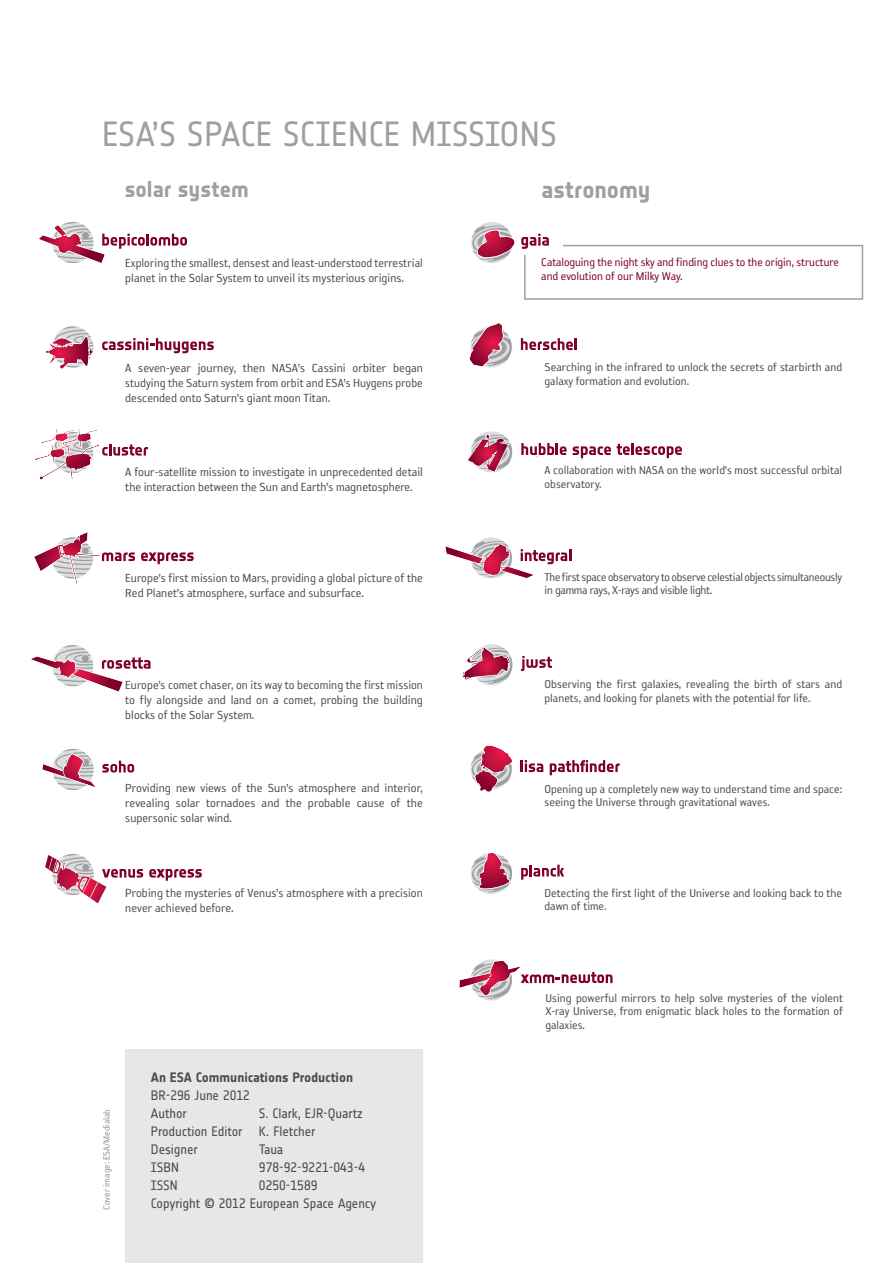
<style>
.page{position:relative;width:893px;height:1263px;background:#fff}
.page>*{position:absolute;margin:0;border:0;box-sizing:border-box;transform-origin:0 0}
.t1{font:34.5px "Notes Esa";color:#9d9fa2}
.t2{font:24px "Notes Style Bold Updated Tf";color:#9d9fa2}
.t3{font:22.5px "Notes Style Bold Updated Tf";color:#9d9fa2}
.t4{font:13.5px/15px "Reykjavik One OT A Gauge";color:#4d4d4f}
.t5{font:13.5px/18px "Notes Esa";letter-spacing:-.005em;color:#4d4d4f}
.t6{font:700 13.5px "Notes Esa";letter-spacing:-.005em;color:#4d4d4f}
.t7{font:13.05px/13.5px "Reykjavik One OT A Gauge";color:#4d4d4f}
.t8{font:13.05px/13.5px "Reykjavik One OT A Gauge";letter-spacing:-.02em;color:#4d4d4f}
.t9{font:13.05px/13.5px "Reykjavik One OT A Gauge";letter-spacing:-.005em;color:#7f0029}
.t10{font:10.5px "Reykjavik One OT A Gauge";color:#939598}
</style>
<div class="page">
<div style="left:125px;top:1049px;width:298px;height:214px;background:#e6e7e8"></div>
<svg style="left:39px;top:222px;width:148px;height:41px"></svg>
<svg style="left:46px;top:326px;width:48px;height:43px"></svg>
<svg style="left:102px;top:338px;width:112px;height:15px"></svg>
<svg style="left:35px;top:428px;width:113px;height:52px"></svg>
<div style="left:471px;top:222px;width:41px;height:41px;background:#dcddde;border-radius:50%"></div>
<svg style="left:471px;top:225px;width:44px;height:37px"></svg>
<svg style="left:521px;top:338px;width:56px;height:12px"></svg>
<svg style="left:469px;top:323px;width:43px;height:44px"></svg>
<div style="left:471px;top:537px;width:41px;height:42px;background:#dcddde;border-radius:50%"></div>
<svg style="left:445px;top:540px;width:126px;height:39px"></svg>
<div style="left:471px;top:644px;width:41px;height:41px;background:#dcddde;border-radius:50%"></div>
<svg style="left:462px;top:647px;width:50px;height:37px"></svg>
<svg style="left:521px;top:656px;width:31px;height:15px"></svg>
<svg style="left:521px;top:760px;width:22px;height:12px"></svg>
<svg style="left:550px;top:760px;width:70px;height:15px"></svg>
<svg style="left:471px;top:745px;width:41px;height:47px"></svg>
<svg style="left:521px;top:864px;width:43px;height:16px"></svg>
<div style="left:471px;top:853px;width:41px;height:41px;background:#dcddde;border-radius:50%"></div>
<svg style="left:471px;top:853px;width:41px;height:40px"></svg>
<svg style="left:471px;top:959px;width:41px;height:41px"></svg>
<svg style="left:459px;top:960px;width:153px;height:39px"></svg>
<svg style="left:521px;top:234px;width:343px;height:66px"></svg>
<svg style="left:141px;top:552px;width:53px;height:12px"></svg>
<svg style="left:34px;top:532px;width:101px;height:52px"></svg>
<svg style="left:31px;top:645px;width:120px;height:47px"></svg>
<svg style="left:42px;top:749px;width:92px;height:41px"></svg>
<svg style="left:149px;top:869px;width:53px;height:12px"></svg>
<svg style="left:45px;top:854px;width:98px;height:50px"></svg>
<svg style="left:521px;top:443px;width:90px;height:17px"></svg>
<div style="left:471px;top:431px;width:41px;height:41px;background:#dcddde;border-radius:50%"></div>
<svg style="left:467px;top:434px;width:45px;height:38px"></svg>
<svg style="left:617px;top:443px;width:65px;height:15px"></svg>
<h1 class="t1" style="left:102px;top:114px;width:456px">ESA’S SPACE SCIENCE MISSIONS</h1>
<h3 class="t3" style="left:125px;top:175px;width:125px">solar system</h3>
<h2 class="t2" style="left:541px;top:175px;width:110px">astronomy</h2>
<p class="t4" style="left:125px;top:255px;width:299px">Exploring the smallest, densest and least-understood terrestrial planet in the Solar System to unveil its mysterious origins.</p>
<p class="t4" style="left:125px;top:360px;width:299px;text-align:justify">A seven-year journey, then NASA’s Cassini orbiter began studying the Saturn system from orbit and ESA’s Huygens probe descended onto Saturn’s giant moon Titan.</p>
<p class="t4" style="left:125px;top:464px;width:299px">A four-satellite mission to investigate in unprecedented detail the interaction between the Sun and Earth’s magnetosphere.</p>
<p class="t4" style="left:125px;top:570px;width:299px">Europe’s first mission to Mars, providing a global picture of the<br>Red Planet’s atmosphere, surface and subsurface.</p>
<p class="t4" style="left:125px;top:678px;width:299px;text-align:justify">Europe’s comet chaser, on its way to becoming the first mission to fly alongside and land on a comet, probing the building blocks of the Solar System.</p>
<p class="t4" style="left:125px;top:781px;width:299px;text-align:justify">Providing new views of the Sun’s atmosphere and interior, revealing solar tornadoes and the probable cause of the supersonic solar wind.</p>
<p class="t4" style="left:125px;top:885px;width:299px">Probing the mysteries of Venus’s atmosphere with a precision never achieved before.</p>
<p class="t10" style="left:101px;top:1210px;width:102px;rotate:-90deg">Cover image: ESA/Medialab</p>
<p class="t6" style="left:151px;top:1069px;width:204px">An ESA Communications Production</p>
<p class="t5" style="left:151px;top:1086px;width:101px">BR-296 June 2012<br>Author</p>
<p class="t5" style="left:151px;top:1104px;width:213px;text-indent:108px">S. Clark, EJR-Quartz<br>Production Editor K. Fletcher<br>Designer</p>
<p class="t5" style="left:259px;top:1140px;width:26px">Taua</p>
<p class="t5" style="left:151px;top:1158px;width:30px">ISBN</p>
<p class="t5" style="left:259px;top:1158px;width:108px">978-92-9221-043-4</p>
<p class="t5" style="left:151px;top:1176px;width:28px">ISSN</p>
<p class="t5" style="left:151px;top:1176px;width:227px;text-indent:108px">0250-1589<br>Copyright © 2012 European Space Agency</p>
<p class="t9" style="left:541px;top:256px;width:299px">Cataloguing the night sky and finding clues to the origin, structure and evolution of our Milky Way.</p>
<p class="t7" style="left:544px;top:361px;width:299px">Searching in the infrared to unlock the secrets of starbirth and galaxy formation and evolution.</p>
<p class="t7" style="left:544px;top:464px;width:299px">A collaboration with NASA on the world’s most successful orbital observatory.</p>
<p class="t8" style="left:544px;top:570px;width:299px">The first space observatory to observe celestial objects simultaneously in gamma rays, X-rays and visible light.</p>
<p class="t7" style="left:544px;top:678px;width:299px">Observing the first galaxies, revealing the birth of stars and planets, and looking for planets with the potential for life.</p>
<p class="t7" style="left:544px;top:782px;width:299px">Opening up a completely new way to understand time and space: seeing the Universe through gravitational waves.</p>
<p class="t7" style="left:544px;top:886px;width:299px">Detecting the first light of the Universe and looking back to the dawn of time.</p>
<p class="t7" style="left:545px;top:991px;width:299px;text-align:justify">Using powerful mirrors to help solve mysteries of the violent X-ray Universe, from enigmatic black holes to the formation of galaxies.</p>
</div>
